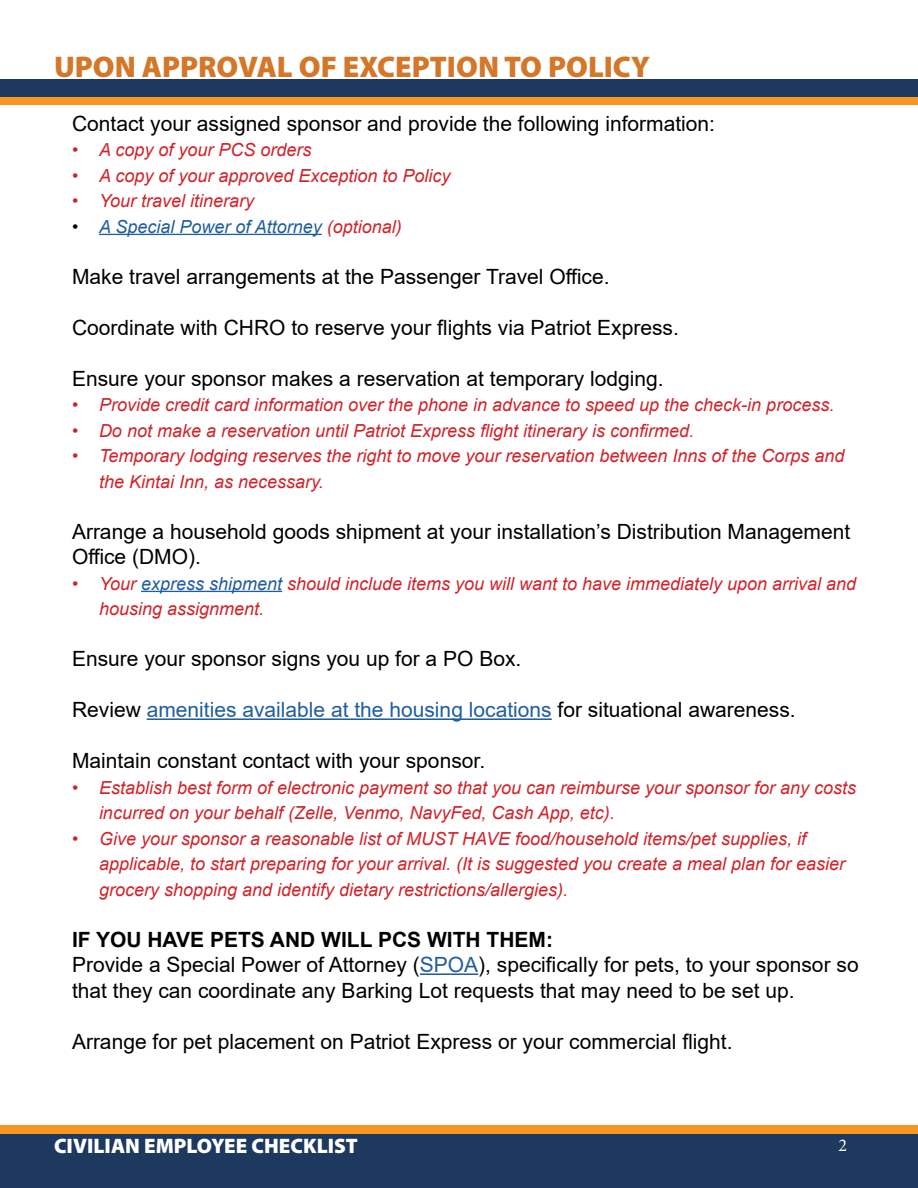
<style>
.page{position:relative;width:918px;height:1188px;background:#fff}
.page>*{position:absolute;margin:0;border:0;box-sizing:border-box;transform-origin:0 0}
.t1{font:30px "Myriad Variable Concept";color:#d57728}
.t2{font:21px/25.5px "Arial";color:#000}
.t3{font:21px "Arial";color:#215e9e}
.t4{font:700 21px "Arial";color:#000}
.t5{font:21px "Myriad Variable Concept";color:#fff}
.t6{font:italic 18px/25.5px "Arial";color:#d2232a}
.t7{font:italic 18px "Arial";color:#215e9e}
.t8{font:18px "Minion Pro";color:#fff}
.s1{color:#000}
.s2{color:#d2232a}
.s3{color:#215e9e}
</style>
<div class="page">
<div style="left:0;top:1125px;width:918px;height:9px;background:#f99621"></div>
<div style="left:0;top:1134px;width:918px;height:54px;background:#1d3960"></div>
<div style="left:0;top:98px;width:918px;height:7px;background:#f99621"></div>
<div style="left:0;top:80px;width:918px;height:18px;background:#1d3960"></div>
<hr style="left:99px;top:234px;width:223px;height:1px;background:#215e9e">
<hr style="left:141px;top:591px;width:141px;height:1px;background:#215e9e">
<hr style="left:147px;top:718px;width:405px;height:2px;background:#215e9e">
<hr style="left:420px;top:973px;width:58px;height:2px;background:#215e9e">
<p class="t1" style="left:54px;top:49px;width:598px">UPON APPROVAL OF EXCEPTION TO POLICY</p>
<p class="t2" style="left:72px;top:110px;width:645px">Contact your assigned sponsor and provide the following information:</p>
<p class="t6" style="left:72px;top:137px;width:241px">• A copy of your PCS orders</p>
<p class="t6" style="left:72px;top:163px;width:380px">• A copy of your approved Exception to Policy</p>
<p class="t6" style="left:72px;top:188px;width:184px">• Your travel itinerary</p>
<p class="t7" style="left:72px;top:215px;width:331px"><span class="s1">•</span> A Special Power of Attorney <span class="s2">(optional)</span></p>
<p class="t2" style="left:72px;top:263px;width:539px">Make travel arrangements at the Passenger Travel Office.</p>
<p class="t2" style="left:72px;top:314px;width:608px">Coordinate with CHRO to reserve your flights via Patriot Express.</p>
<p class="t2" style="left:72px;top:365px;width:593px">Ensure your sponsor makes a reservation at temporary lodging.</p>
<p class="t6" style="left:72px;top:392px;width:764px">• Provide credit card information over the phone in advance to speed up the check-in process.</p>
<p class="t6" style="left:72px;top:418px;width:624px">• Do not make a reservation until Patriot Express flight itinerary is confirmed.</p>
<p class="t6" style="left:99px;top:443px;width:747px;text-indent:-27px">• Temporary lodging reserves the right to move your reservation between Inns of the Corps and the Kintai Inn, as necessary.</p>
<p class="t2" style="left:72px;top:518px;width:780px">Arrange a household goods shipment at your installation’s Distribution Management<br>Office (DMO).</p>
<p class="t6" style="left:99px;top:571px;width:759px;text-indent:-27px">• Your <span class="s3">express shipment</span> should include items you will want to have immediately upon arrival and housing assignment.</p>
<p class="t2" style="left:72px;top:646px;width:451px">Ensure your sponsor signs you up for a PO Box.</p>
<p class="t3" style="left:72px;top:695px;width:725px"><span class="s1">Review</span> amenities available at the housing locations <span class="s1">for situational awareness.</span></p>
<p class="t2" style="left:72px;top:748px;width:415px">Maintain constant contact with your sponsor.</p>
<p class="t6" style="left:99px;top:775px;width:759px;text-indent:-27px">• Establish best form of electronic payment so that you can reimburse your sponsor for any costs incurred on your behalf (Zelle, Venmo, NavyFed, Cash App, etc).</p>
<p class="t6" style="left:99px;top:826px;width:748px;text-indent:-27px">• Give your sponsor a reasonable list of MUST HAVE food/household items/pet supplies, if applicable, to start preparing for your arrival. (It is suggested you create a meal plan for easier grocery shopping and identify dietary restrictions/allergies).</p>
<p class="t4" style="left:72px;top:924px;width:483px">IF YOU HAVE PETS AND WILL PCS WITH THEM:</p>
<p class="t2" style="left:72px;top:952px;width:788px">Provide a Special Power of Attorney (<span class="s3">SPOA</span>), specifically for pets, to your sponsor so that they can coordinate any Barking Lot requests that may need to be set up.</p>
<p class="t2" style="left:72px;top:1028px;width:662px">Arrange for pet placement on Patriot Express or your commercial flight.</p>
<p class="t5" style="left:54px;top:1133px;width:305px">CIVILIAN EMPLOYEE CHECKLIST</p>
<p class="t8" style="left:839px;top:1133px;width:10px">2</p>
</div>
